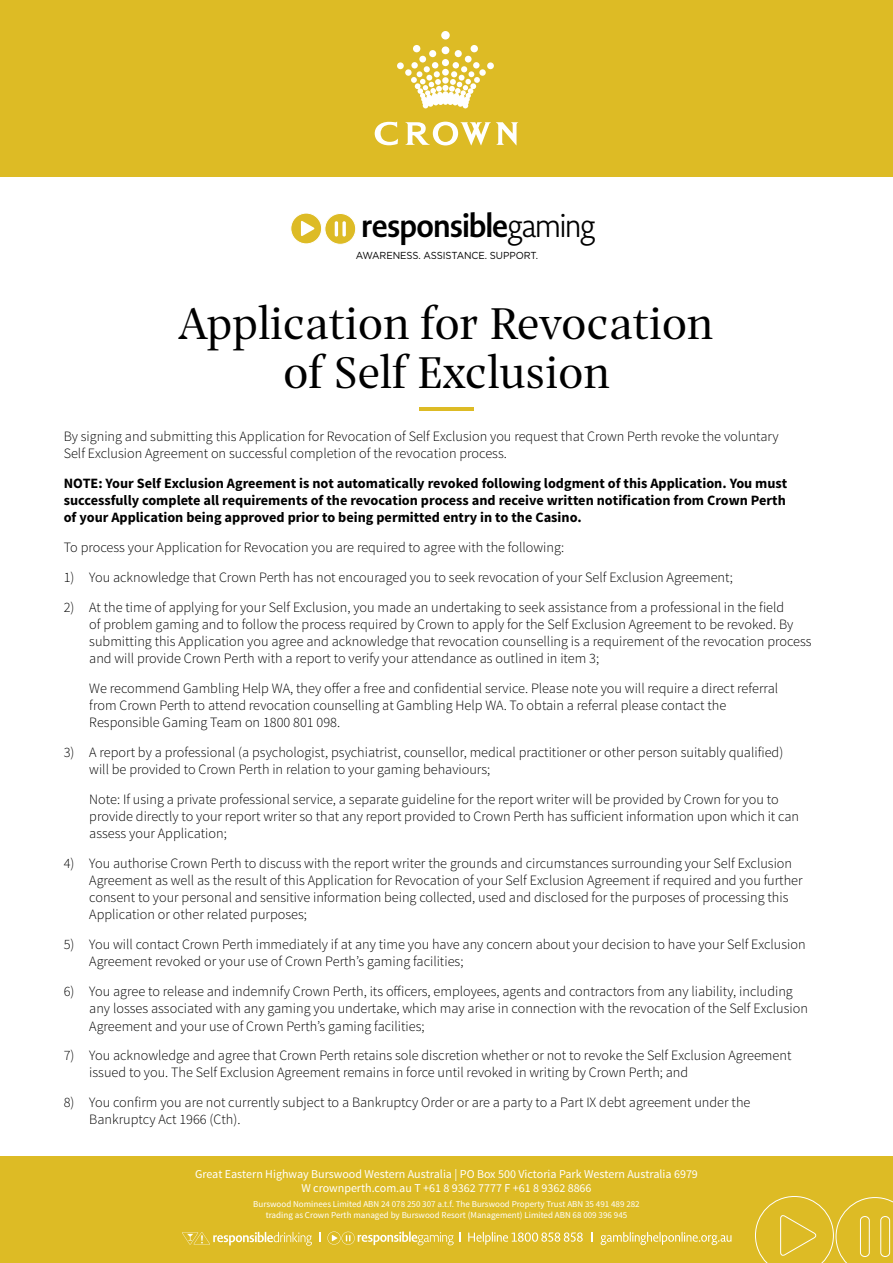
<style>
.page{position:relative;width:893px;height:1263px;background:#fff}
.page>*{position:absolute;margin:0;border:0;box-sizing:border-box;transform-origin:0 0}
.t1{font:48px/48.8px "Prospectus STD";color:#000;text-align:center}
.t2{font:700 32.25px "Novel Display Cnd";color:#000}
.t3{font:300 14.25px/17.1px "Source Sans Pro";color:#000}
.t4{font:700 14.25px/17.1px "Source Sans Pro";color:#000;text-align:justify}
.t5{font:12px/14.4px "Source Sans Pro";color:#fff;text-align:center}
.t6{font:10.2px "Gotham";letter-spacing:-.005em;color:#000;scale:.94 1}
.t7{font:9px/10.8px "Source Sans Pro";color:#fff;text-align:center}
.s1{font-weight:300}
</style>
<div class="page">
<div style="left:0;top:0;width:893px;height:176px;background:#ddbb25"></div>
<svg style="left:375px;top:122px;width:23px;height:23px"></svg>
<svg style="left:405px;top:122px;width:113px;height:23px"></svg>
<div style="left:411px;top:62px;width:7px;height:7px;background:#fff;border-radius:50%"></div>
<svg style="left:405px;top:69px;width:7px;height:7px"></svg>
<div style="left:419px;top:56px;width:7px;height:7px;background:#fff;border-radius:50%"></div>
<div style="left:397px;top:62px;width:7px;height:7px;background:#fff;border-radius:50%"></div>
<div style="left:429px;top:50px;width:7px;height:7px;background:#fff;border-radius:50%"></div>
<div style="left:442px;top:46px;width:7px;height:8px;background:#fff;border-radius:50%"></div>
<div style="left:442px;top:59px;width:7px;height:7px;background:#fff;border-radius:50%"></div>
<div style="left:432px;top:62px;width:6px;height:7px;background:#fff;border-radius:50%"></div>
<div style="left:413px;top:45px;width:7px;height:7px;background:#fff;border-radius:50%"></div>
<div style="left:473px;top:62px;width:7px;height:7px;background:#fff;border-radius:50%"></div>
<svg style="left:479px;top:69px;width:7px;height:7px"></svg>
<div style="left:465px;top:56px;width:7px;height:7px;background:#fff;border-radius:50%"></div>
<div style="left:487px;top:62px;width:7px;height:7px;background:#fff;border-radius:50%"></div>
<div style="left:455px;top:50px;width:7px;height:7px;background:#fff;border-radius:50%"></div>
<div style="left:453px;top:62px;width:6px;height:7px;background:#fff;border-radius:50%"></div>
<svg style="left:411px;top:66px;width:69px;height:43px"></svg>
<div style="left:471px;top:45px;width:7px;height:7px;background:#fff;border-radius:50%"></div>
<div style="left:441px;top:31px;width:9px;height:9px;background:#fff;border-radius:50%"></div>
<div style="left:325px;top:213px;width:31px;height:31px;background:#ddbb25;border-radius:50%"></div>
<div style="left:324px;top:213px;width:32px;height:32px;border:1px solid #fff;border-radius:50%"></div>
<div style="left:291px;top:213px;width:31px;height:31px;background:#ddbb25;border-radius:50%"></div>
<div style="left:290px;top:213px;width:32px;height:31px;border:1px solid #fff;border-radius:50%"></div>
<svg style="left:301px;top:221px;width:14px;height:15px"></svg>
<hr style="left:335px;top:221px;width:3px;height:16px;background:#fff;border-radius:2px">
<svg style="left:342px;top:221px;width:4px;height:16px"></svg>
<div style="left:0;top:1157px;width:893px;height:106px;background:#ddbb25"></div>
<svg style="left:327px;top:1231px;width:127px;height:14px"></svg>
<svg style="left:468px;top:1232px;width:115px;height:13px"></svg>
<svg style="left:600px;top:1232px;width:131px;height:13px"></svg>
<svg style="left:182px;top:1232px;width:130px;height:14px"></svg>
<svg style="left:755px;top:1196px;width:138px;height:67px"></svg>
<hr style="left:419px;top:407px;width:55px;height:4px;background:#ddbb25">
<h2 class="t2" style="left:362px;top:205px;width:235px">responsible<span class="s1">gaming</span></h2>
<p class="t6" style="left:356px;top:249px;width:195px">AWARENESS. ASSISTANCE. SUPPORT.</p>
<h1 class="t1" style="left:179px;top:298px;width:536px">Application for Revocation of Self Exclusion</h1>
<p class="t3" style="left:64px;top:428px;width:716px">By signing and submitting this Application for Revocation of Self Exclusion you request that Crown Perth revoke the voluntary<br>Self Exclusion Agreement on successful completion of the revocation process.</p>
<p class="t4" style="left:64px;top:475px;width:725px">NOTE: Your Self Exclusion Agreement is not automatically revoked following lodgment of this Application. You must successfully complete all requirements of the revocation process and receive written notification from Crown Perth of your Application being approved prior to being permitted entry in to the Casino.</p>
<p class="t3" style="left:64px;top:539px;width:502px">To process your Application for Revocation you are required to agree with the following:</p>
<p class="t3" style="left:64px;top:569px;width:671px">1) You acknowledge that Crown Perth has not encouraged you to seek revocation of your Self Exclusion Agreement;</p>
<p class="t3" style="left:89px;top:599px;width:724px;text-indent:-25px">2) At the time of applying for your Self Exclusion, you made an undertaking to seek assistance from a professional in the field<br>of problem gaming and to follow the process required by Crown to apply for the Self Exclusion Agreement to be revoked. By submitting this Application you agree and acknowledge that revocation counselling is a requirement of the revocation process and will provide Crown Perth with a report to verify your attendance as outlined in item 3;</p>
<p class="t3" style="left:89px;top:680px;width:690px">We recommend Gambling Help WA, they offer a free and confidential service. Please note you will require a direct referral from Crown Perth to attend revocation counselling at Gambling Help WA. To obtain a referral please contact the<br>Responsible Gaming Team on 1800 801 098.</p>
<p class="t3" style="left:89px;top:744px;width:695px;text-indent:-25px">3) A report by a professional (a psychologist, psychiatrist, counsellor, medical practitioner or other person suitably qualified) will be provided to Crown Perth in relation to your gaming behaviours;</p>
<p class="t3" style="left:89px;top:791px;width:711px">Note: If using a private professional service, a separate guideline for the report writer will be provided by Crown for you to provide directly to your report writer so that any report provided to Crown Perth has sufficient information upon which it can assess your Application;</p>
<p class="t3" style="left:89px;top:855px;width:715px;text-indent:-25px">4) You authorise Crown Perth to discuss with the report writer the grounds and circumstances surrounding your Self Exclusion Agreement as well as the result of this Application for Revocation of your Self Exclusion Agreement if required and you further consent to your personal and sensitive information being collected, used and disclosed for the purposes of processing this Application or other related purposes;</p>
<p class="t3" style="left:89px;top:936px;width:718px;text-indent:-25px">5) You will contact Crown Perth immediately if at any time you have any concern about your decision to have your Self Exclusion<br>Agreement revoked or your use of Crown Perth’s gaming facilities;</p>
<p class="t3" style="left:89px;top:983px;width:720px;text-indent:-25px">6) You agree to release and indemnify Crown Perth, its officers, employees, agents and contractors from any liability, including any losses associated with any gaming you undertake, which may arise in connection with the revocation of the Self Exclusion<br>Agreement and your use of Crown Perth’s gaming facilities;</p>
<p class="t3" style="left:89px;top:1047px;width:704px;text-indent:-25px">7) You acknowledge and agree that Crown Perth retains sole discretion whether or not to revoke the Self Exclusion Agreement issued to you. The Self Exclusion Agreement remains in force until revoked in writing by Crown Perth; and</p>
<p class="t3" style="left:89px;top:1094px;width:663px;text-indent:-25px">8) You confirm you are not currently subject to a Bankruptcy Order or are a party to a Part IX debt agreement under the<br>Bankruptcy Act 1966 (Cth).</p>
<p class="t5" style="left:195px;top:1167px;width:504px">Great Eastern Highway Burswood Western Australia | PO Box 500 Victoria Park Western Australia 6979<br>W crownperth.com.au T +61 8 9362 7777 F +61 8 9362 8866</p>
<p class="t7" style="left:253px;top:1199px;width:388px">Burswood Nominees Limited ABN 24 078 250 307 a.t.f. The Burswood Property Trust ABN 35 491 489 282 trading as Crown Perth managed by Burswood Resort (Management) Limited ABN 68 009 396 945</p>
</div>
